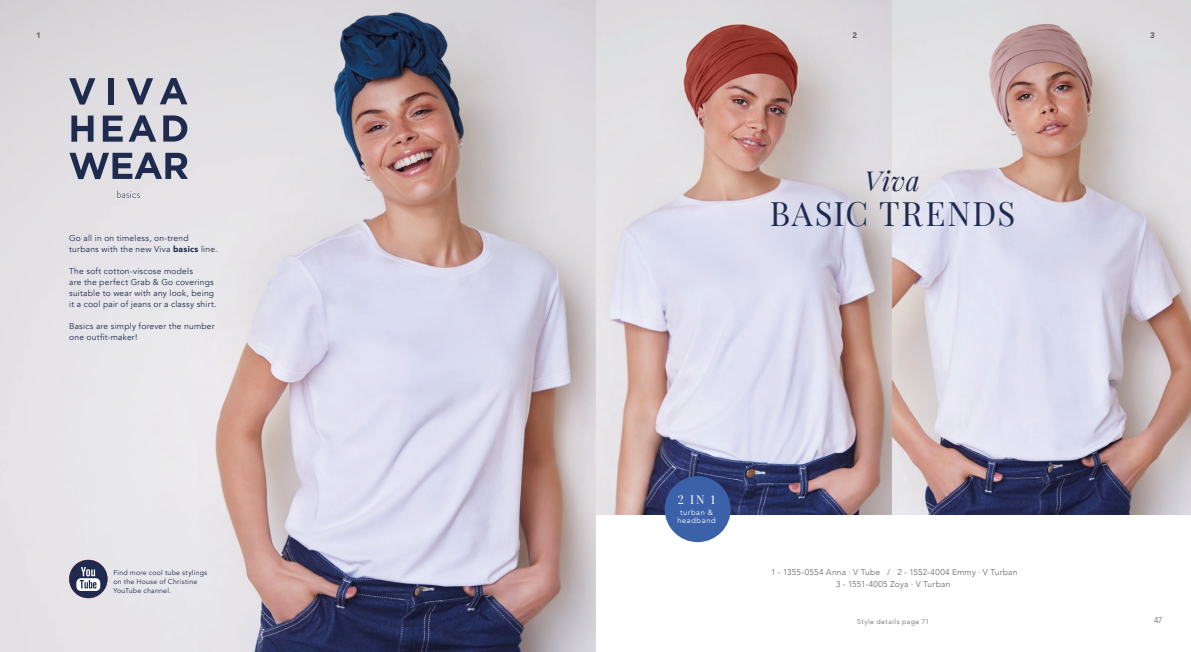
<style>
.page{position:relative;width:1191px;height:652px;background:#fff}
.page>*{position:absolute;margin:0;border:0;box-sizing:border-box;transform-origin:0 0}
.t1{font:33px "Playfair Display";letter-spacing:.05em;color:#1e2b4f}
.t2{font:italic 27px "Playfair Display";color:#1e2b4f}
.t3{font:12px "Playfair Display";color:#fff}
.t4{font:8.5px/11px "Avenir";letter-spacing:.025em;color:#1e2b4f}
.Style_info{font:300 8.5px "Avenir";letter-spacing:.025em;color:#646463}
.t5{font:900 8px "Avenir";color:#646463}
.t6{font:7.5px/8px "Avenir";letter-spacing:.08em;color:#fff;text-align:center}
.t7{font:7px/9px "Avenir";letter-spacing:.03em;color:#1e2b4f}
.Style_info-2{font:300 7px "Avenir";letter-spacing:.06em;color:#646463}
.s1{font-weight:900}
</style>
<div class="page">
<img style="left:595px;top:0;width:596px;height:515px">
<img style="left:0;top:0;width:595px;height:652px">
<svg style="left:160px;top:78px;width:27px;height:26px"></svg>
<svg style="left:69px;top:78px;width:26px;height:27px"></svg>
<div style="left:108px;top:78px;width:6px;height:26px;background:#1e2b4f"></div>
<svg style="left:127px;top:78px;width:26px;height:27px"></svg>
<svg style="left:71px;top:116px;width:23px;height:26px"></svg>
<svg style="left:103px;top:116px;width:20px;height:26px"></svg>
<svg style="left:129px;top:115px;width:27px;height:27px"></svg>
<svg style="left:163px;top:115px;width:24px;height:27px"></svg>
<svg style="left:69px;top:153px;width:119px;height:26px"></svg>
<svg style="left:117px;top:190px;width:23px;height:8px"></svg>
<div style="left:664px;top:476px;width:66px;height:66px;background:#3b61a9;border-radius:50%"></div>
<div style="left:69px;top:560px;width:38px;height:38px;background:#1e2b4f;border-radius:50%"></div>
<svg style="left:76px;top:567px;width:24px;height:24px"></svg>
<p class="t5" style="left:36px;top:28px;width:6px">1</p>
<p class="t5" style="left:852px;top:28px;width:6px">2</p>
<p class="t4" style="left:69px;top:233px;width:150px">Go all in on timeless, on-trend turbans with the new Viva <span class="s1">basics</span> line.</p>
<p class="t4" style="left:69px;top:266px;width:149px">The soft cotton-viscose models<br>are the perfect Grab &amp; Go coverings suitable to wear with any look, being it a cool pair of jeans or a classy shirt.</p>
<p class="t4" style="left:69px;top:321px;width:147px">Basics are simply forever the number one outfit-maker!</p>
<p class="t7" style="left:113px;top:568px;width:95px">Find more cool tube stylings on the House of Christine<br>YouTube channel.</p>
<p class="t2" style="left:864px;top:160px;width:57px">Viva</p>
<p class="t1" style="left:770px;top:188px;width:247px">BASIC TRENDS</p>
<p class="t3" style="left:678px;top:491px;width:39px">2 IN 1</p>
<p class="t6" style="left:677px;top:509px;width:40px">turban &amp; headband</p>
<p class="Style_info" style="left:771px;top:567px;width:248px">1 - 1355-0554 Anna · V Tube / 2 - 1552-4004 Emmy · V Turban</p>
<p class="Style_info" style="left:836px;top:579px;width:116px">3 - 1551-4005 Zoya · V Turban</p>
<p class="Style_info-2" style="left:857px;top:617px;width:74px">Style details page 71</p>
<p class="t5" style="left:1150px;top:28px;width:6px">3</p>
<p class="Style_info" style="left:1154px;top:615px;width:10px">47</p>
</div>
